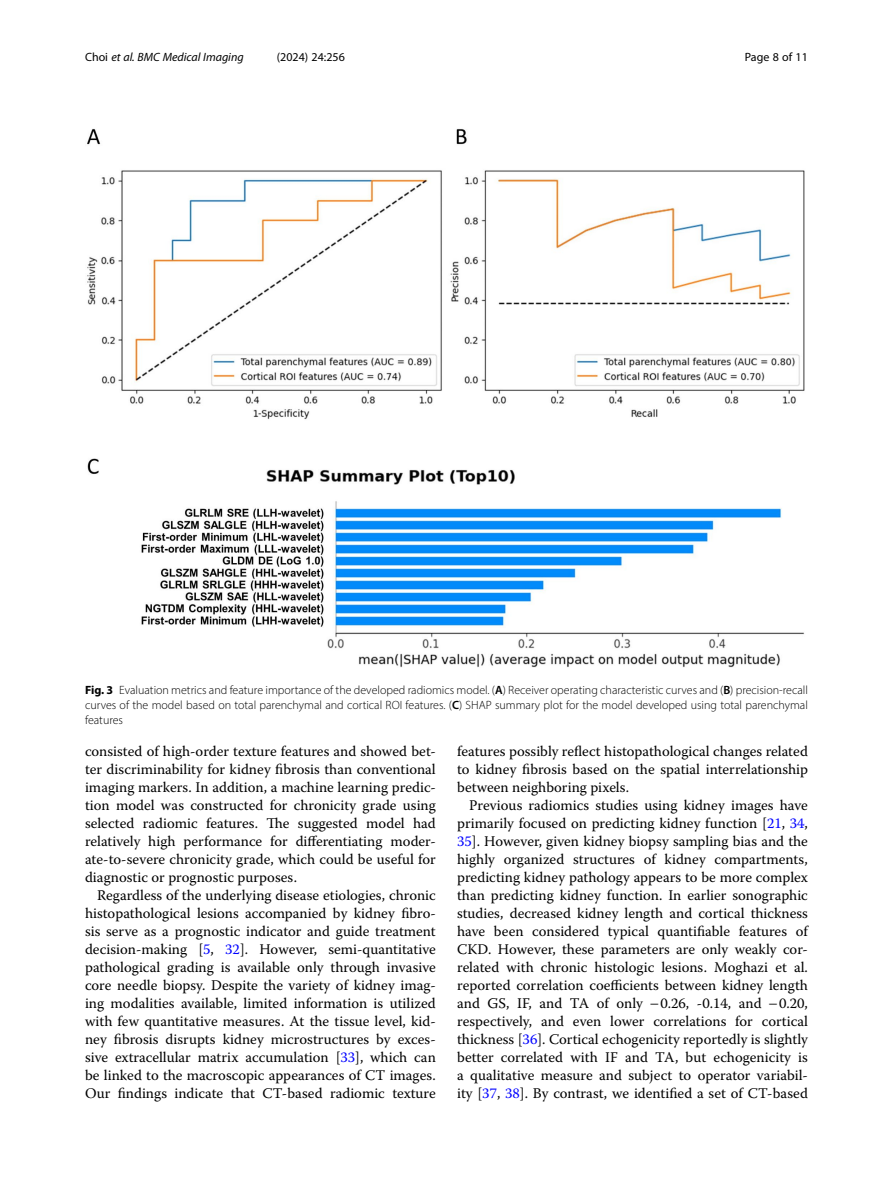
<style>
.page{position:relative;width:893px;height:1191px;background:#fff}
.page>*{position:absolute;margin:0;border:0;box-sizing:border-box;transform-origin:0 0}
.Body_Text_Indent{font:14.7px/18px "Warnock Pro";color:#000;text-align:justify}
.Body_Text{font:14.7px/18px "Warnock Pro";color:#000;text-align:justify}
.Figure_Caption{font:300 12px/15px "Myriad Pro";color:#000;text-align:justify}
.t1{font:italic 12px "Myriad Pro";color:#000}
.t2{font:12px "Myriad Pro";color:#000}
.s1{font-style:normal}
.s2{font-weight:700}
.s3{font-weight:600}
.s4{color:#00f}
</style>
<div class="page">
<img style="left:87px;top:128px;width:718px;height:539px">
<p class="t1" style="left:85px;top:50px;width:160px"><span class="s1">Choi</span> et al. BMC Medical Imaging</p>
<p class="t2" style="left:277px;top:50px;width:70px">(2024) 24:256</p>
<p class="t2" style="left:745px;top:50px;width:65px">Page 8 of 11</p>
<p class="Figure_Caption" style="left:85px;top:682px;width:724px"><span class="s2">Fig. 3</span> Evaluation metrics and feature importance of the developed radiomics model. (<span class="s3">A</span>) Receiver operating characteristic curves and (<span class="s3">B</span>) precision-recall curves of the model based on total parenchymal and cortical ROI features. (<span class="s3">C</span>) SHAP summary plot for the model developed using total parenchymal features</p>
<p class="Body_Text" style="left:85px;top:742px;width:352px">consisted of high-order texture features and showed bet&shy;ter discriminability for kidney fibrosis than conventional imaging markers. In addition, a machine learning predic&shy;tion model was constructed for chronicity grade using selected radiomic features. The suggested model had relatively high performance for differentiating moder&shy;ate-to-severe chronicity grade, which could be useful for diagnostic or prognostic purposes.</p>
<p class="Body_Text_Indent" style="left:85px;top:886px;width:352px;text-indent:12px">Regardless of the underlying disease etiologies, chronic histopathological lesions accompanied by kidney fibro&shy;sis serve as a prognostic indicator and guide treatment decision-making [<span class="s4">5</span>, <span class="s4">32</span>]. However, semi-quantitative pathological grading is available only through invasive core needle biopsy. Despite the variety of kidney imag&shy;ing modalities available, limited information is utilized with few quantitative measures. At the tissue level, kid&shy;ney fibrosis disrupts kidney microstructures by exces&shy;sive extracellular matrix accumulation [<span class="s4">33</span>], which can be linked to the macroscopic appearances of CT images.<br>Our findings indicate that CT-based radiomic texture</p>
<p class="Body_Text_Indent" style="left:457px;top:742px;width:352px">features possibly reflect histopathological changes related to kidney fibrosis based on the spatial interrelationship between neighboring pixels.</p>
<p class="Body_Text_Indent" style="left:457px;top:796px;width:352px;text-indent:12px">Previous radiomics studies using kidney images have primarily focused on predicting kidney function [<span class="s4">21</span>, <span class="s4">34</span>, <span class="s4">35</span>]. However, given kidney biopsy sampling bias and the highly organized structures of kidney compartments, predicting kidney pathology appears to be more complex than predicting kidney function. In earlier sonographic studies, decreased kidney length and cortical thickness have been considered typical quantifiable features of CKD. However, these parameters are only weakly cor&shy;related with chronic histologic lesions. Moghazi et al. reported correlation coefficients between kidney length and GS, IF, and TA of only −0.26, -0.14, and −0.20, respectively, and even lower correlations for cortical thickness [<span class="s4">36</span>]. Cortical echogenicity reportedly is slightly better correlated with IF and TA, but echogenicity is a qualitative measure and subject to operator variabil&shy;ity [<span class="s4">37</span>, <span class="s4">38</span>]. By contrast, we identified a set of CT-based</p>
</div>
